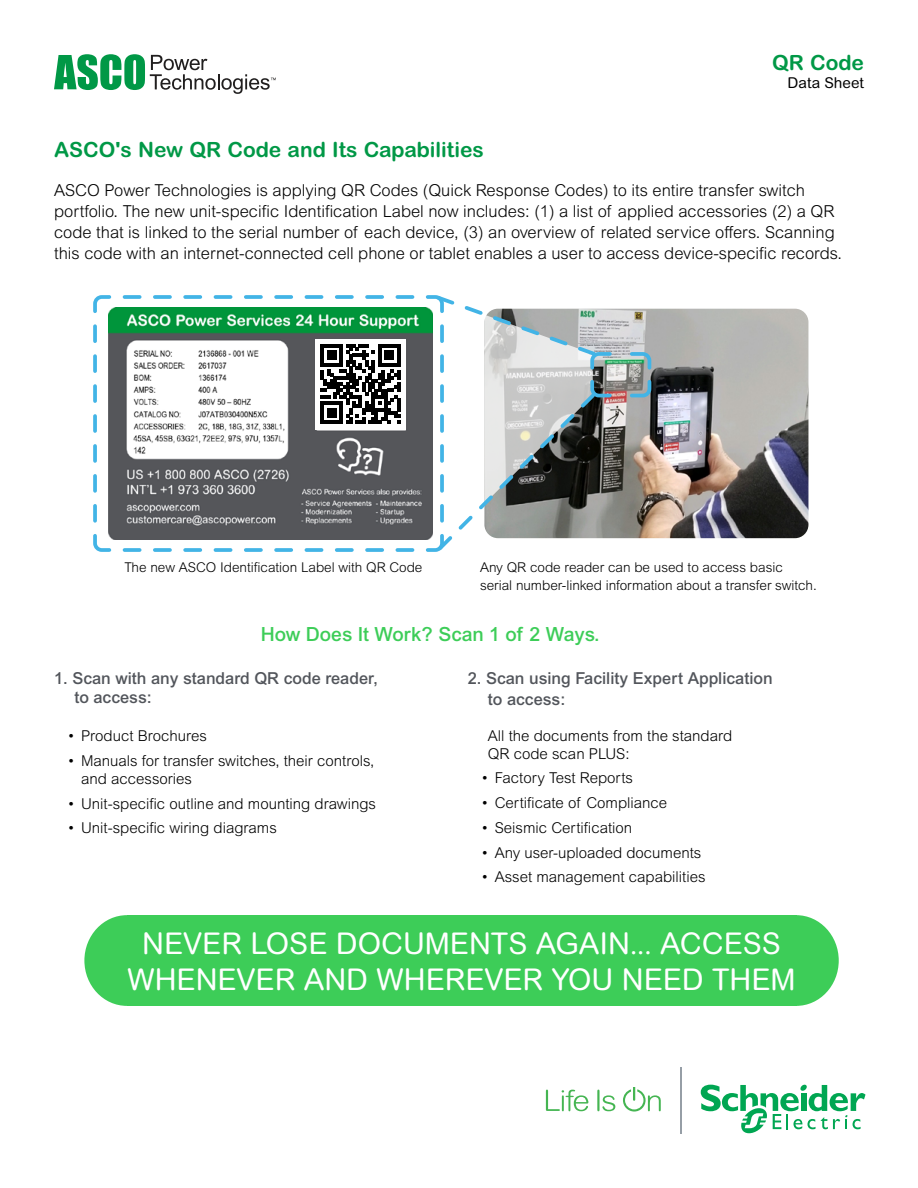
<style>
.page{position:relative;width:918px;height:1188px;background:#fff}
.page>*{position:absolute;margin:0;border:0;box-sizing:border-box;transform-origin:0 0}
.t1{font:30px/36px "Arial Rounded MT Pro";color:#fff;text-align:center}
.t2{font:700 21px "Arial Rounded MT Pro";color:#009846}
.t3{font:500 19.5px "Arial MT Pro";color:#3dcd58}
.t4{font:300 16.5px/21px "Arial MT Pro";color:#000}
.t5{font:500 16.5px/19.8px "Arial MT Pro";color:#52555b}
.t6{font:300 15px/18px "Arial MT Pro";color:#000}
.t7{font:15px "Arial Rounded MT Pro";color:#000}
.t8{font:300 13.5px/18px "Arial MT Pro";color:#000}
</style>
<div class="page">
<svg style="left:546px;top:1090px;width:42px;height:21px"></svg>
<svg style="left:597px;top:1090px;width:18px;height:21px"></svg>
<svg style="left:623px;top:1087px;width:38px;height:25px"></svg>
<svg style="left:701px;top:1084px;width:165px;height:50px"></svg>
<hr style="left:680px;top:1068px;width:1px;height:66px;background:#969ea6">
<svg style="left:54px;top:54px;width:222px;height:40px"></svg>
<img style="left:653px;top:309px;width:155px;height:229px">
<div style="left:84px;top:915px;width:85px;height:91px;background:#3dcd58;border-radius:50%"></div>
<div style="left:754px;top:915px;width:85px;height:91px;background:#3dcd58;border-radius:50%"></div>
<div style="left:127px;top:915px;width:669px;height:91px;background:#3dcd58"></div>
<svg style="left:93px;top:295px;width:340px;height:257px"></svg>
<svg style="left:433px;top:295px;width:220px;height:257px"></svg>
<div style="left:315px;top:339px;width:91px;height:90px;background:#fff"></div>
<svg style="left:321px;top:344px;width:79px;height:80px"></svg>
<p class="t2" style="left:772px;top:50px;width:93px">QR Code</p>
<p class="t7" style="left:788px;top:74px;width:78px">Data Sheet</p>
<p class="t2" style="left:54px;top:137px;width:431px">ASCO's New QR Code and Its Capabilities</p>
<p class="t4" style="left:54px;top:180px;width:789px">ASCO Power Technologies is applying QR Codes (Quick Response Codes) to its entire transfer switch portfolio. The new unit-specific Identification Label now includes: (1) a list of applied accessories (2) a QR code that is linked to the serial number of each device, (3) an overview of related service offers. Scanning this code with an internet-connected cell phone or tablet enables a user to access device-specific records.</p>
<p class="t8" style="left:124px;top:558px;width:300px">The new ASCO Identification Label with QR Code</p>
<p class="t8" style="left:480px;top:558px;width:338px">Any QR code reader can be used to access basic serial number-linked information about a transfer switch.</p>
<p class="t3" style="left:261px;top:623px;width:340px">How Does It Work? Scan 1 of 2 Ways.</p>
<p class="t5" style="left:488px;top:668px;width:286px;line-height:21px;text-indent:-20px">2. Scan using Facility Expert Application to access:</p>
<p class="t6" style="left:488px;top:727px;width:246px">All the documents from the standard<br>QR code scan PLUS:</p>
<p class="t6" style="left:481px;top:769px;width:153px">• Factory Test Reports</p>
<p class="t6" style="left:481px;top:794px;width:188px">• Certificate of Compliance</p>
<p class="t6" style="left:481px;top:819px;width:152px">• Seismic Certification</p>
<p class="t6" style="left:481px;top:844px;width:222px">• Any user-uploaded documents</p>
<p class="t6" style="left:481px;top:868px;width:226px">• Asset management capabilities</p>
<p class="t5" style="left:74px;top:668px;width:305px;text-indent:-20px">1. Scan with any standard QR code reader, to access:</p>
<p class="t6" style="left:68px;top:727px;width:141px">• Product Brochures</p>
<p class="t6" style="left:81px;top:752px;width:295px;text-indent:-14px">• Manuals for transfer switches, their controls, and accessories</p>
<p class="t6" style="left:68px;top:795px;width:310px">• Unit-specific outline and mounting drawings</p>
<p class="t6" style="left:68px;top:819px;width:211px">• Unit-specific wiring diagrams</p>
<h1 class="t1" style="left:128px;top:926px;width:670px">NEVER LOSE DOCUMENTS AGAIN... ACCESS<br>WHENEVER AND WHEREVER YOU NEED THEM</h1>
</div>
